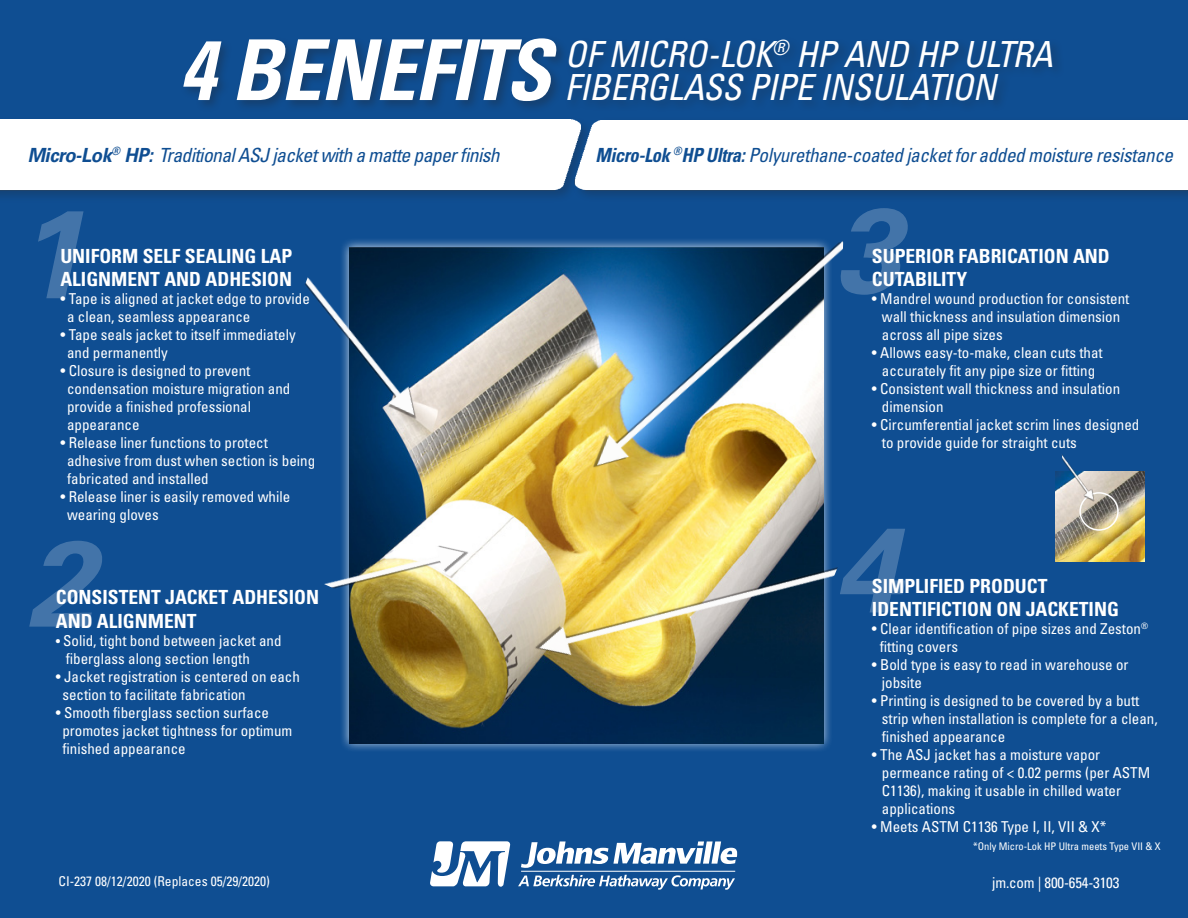
<style>
.page{position:relative;width:1188px;height:918px;background:#0f4e92}
.page>*{position:absolute;margin:0;border:0;box-sizing:border-box;transform-origin:0 0}
.t1{font:italic 700 124.5px "Univers LT Std";color:#fff}
.t2{font:italic 700 121.5px "Univers LT Std";color:#fff}
.t3{font:italic 700 120px "Univers LT Std";color:#fff}
.t4{font:italic 700 condensed 84px "Univers LT Std";letter-spacing:-.01em;color:#fff}
.t5{font:italic condensed 36px "Univers LT Std";letter-spacing:-.01em;color:#fff}
.t6{font:700 condensed 19.5px/23.4px "Univers LT Std";color:#fff}
.t7{font:italic condensed 19.5px "Univers LT Std";letter-spacing:-.02em;color:#0f4e92}
._10___Address{font:condensed 15px "Univers LT Std";color:#fff}
.t8{font:condensed 13.5px "Univers LT Std";color:#fff}
.t9{font:condensed 10.5px "Univers LT Std";color:#fff}
.s1{font-weight:700;font-stretch:normal}
.s2{font-size:13.5px}
.s3{font-weight:700}
</style>
<div class="page">
<div style="left:340px;top:238px;width:494px;height:515px;background:#fff;opacity:.75"></div>
<img style="left:349px;top:247px;width:238px;height:496px">
<div style="left:181px;top:35px;width:388px;height:79px;background:#231f20;opacity:.31"></div>
<img style="left:1056px;top:472px;width:88px;height:90px">
<div style="left:1082px;top:495px;width:55px;height:54px;background:#231f20;opacity:.75"></div>
<div style="left:1070px;top:483px;width:58px;height:57px;background:#fff;opacity:.75"></div>
<div style="left:1079px;top:492px;width:40px;height:39px;border:2px solid #fff;border-radius:50%"></div>
<svg style="left:521px;top:841px;width:216px;height:27px"></svg>
<svg style="left:430px;top:841px;width:80px;height:46px"></svg>
<svg style="left:518px;top:875px;width:217px;height:15px"></svg>
<hr style="left:521px;top:871px;width:214px;height:1px;background:#fff">
<div style="left:564px;top:36px;width:501px;height:77px;background:#104b8a"></div>
<img style="left:587px;top:238px;width:256px;height:232px">
<img style="left:528px;top:470px;width:310px;height:283px">
<img style="left:305px;top:250px;width:141px;height:174px">
<img style="left:324px;top:461px;width:150px;height:166px">
<img style="left:1061px;top:454px;width:50px;height:49px">
<div style="left:0;top:116px;width:593px;height:87px;background:#231f20;opacity:.25"></div>
<img style="left:0;top:120px;width:572px;height:80px">
<div style="left:572px;top:117px;width:616px;height:86px;background:#0f4c8e"></div>
<img style="left:573px;top:120px;width:615px;height:76px">
<p class="t4" style="left:179px;top:19px;width:373px">4 BENEFITS</p>
<p class="t5" style="left:565px;top:31px;width:490px">OF MICRO-LOK<sup>®</sup> HP AND HP ULTRA</p>
<p class="t5" style="left:565px;top:64px;width:433px">FIBERGLASS PIPE INSULATION</p>
<p class="t7" style="left:28px;top:142px;width:474px"><span class="s1">Micro-Lok</span><sup>®</sup> <span class="s1">HP:</span> Traditional ASJ jacket with a matte paper finish</p>
<h1 class="t1" style="left:14px;top:181px;width:71px">1</h1>
<p class="t6" style="left:60px;top:244px;width:233px">UNIFORM SELF SEALING LAP</p>
<p class="t6" style="left:60px;top:268px;width:233px">ALIGNMENT AND ADHESION</p>
<p class="_10___Address" style="left:60px;top:289px;width:251px">• Tape is aligned at jacket edge to provide</p>
<p class="_10___Address" style="left:67px;top:307px;width:185px">a clean, seamless appearance</p>
<p class="_10___Address" style="left:60px;top:325px;width:237px">• Tape seals jacket to itself immediately</p>
<p class="_10___Address" style="left:67px;top:343px;width:102px">and permanently</p>
<p class="_10___Address" style="left:60px;top:361px;width:191px">• Closure is designed to prevent</p>
<p class="_10___Address" style="left:67px;top:379px;width:225px">condensation moisture migration and</p>
<p class="_10___Address" style="left:67px;top:397px;width:186px">provide a finished professional</p>
<p class="_10___Address" style="left:67px;top:415px;width:74px">appearance</p>
<p class="_10___Address" style="left:60px;top:433px;width:209px">• Release liner functions to protect</p>
<p class="_10___Address" style="left:67px;top:451px;width:250px">adhesive from dust when section is being</p>
<p class="_10___Address" style="left:67px;top:469px;width:143px">fabricated and installed</p>
<p class="_10___Address" style="left:60px;top:487px;width:231px">• Release liner is easily removed while</p>
<p class="_10___Address" style="left:67px;top:505px;width:93px">wearing gloves</p>
<h2 class="t2" style="left:26px;top:513px;width:69px">2</h2>
<p class="t6" style="left:56px;top:586px;width:265px">CONSISTENT JACKET ADHESION<br>AND ALIGNMENT</p>
<p class="_10___Address" style="left:56px;top:631px;width:227px"><span class="s2">•</span> Solid, tight bond between jacket and</p>
<p class="_10___Address" style="left:66px;top:649px;width:186px">fiberglass along section length</p>
<p class="_10___Address" style="left:56px;top:667px;width:246px">• Jacket registration is centered on each</p>
<p class="_10___Address" style="left:62px;top:685px;width:185px">section to facilitate fabrication</p>
<p class="_10___Address" style="left:56px;top:703px;width:215px">• Smooth fiberglass section surface</p>
<p class="_10___Address" style="left:62px;top:721px;width:231px">promotes jacket tightness for optimum</p>
<p class="_10___Address" style="left:62px;top:739px;width:125px">finished appearance</p>
<p class="t7" style="left:595px;top:143px;width:579px"><span class="s3">Micro-Lok</span> <sup>®</sup><span class="s3">HP Ultra:</span> Polyurethane-coated jacket for added moisture resistance</p>
<h3 class="t3" style="left:834px;top:180px;width:68px">3</h3>
<p class="t6" style="left:872px;top:244px;width:239px">SUPERIOR FABRICATION AND</p>
<p class="t6" style="left:872px;top:268px;width:97px">CUTABILITY</p>
<p class="_10___Address" style="left:872px;top:289px;width:259px">• Mandrel wound production for consistent</p>
<p class="_10___Address" style="left:882px;top:307px;width:240px">wall thickness and insulation dimension</p>
<p class="_10___Address" style="left:882px;top:325px;width:122px">across all pipe sizes</p>
<p class="_10___Address" style="left:872px;top:343px;width:232px">• Allows easy-to-make, clean cuts that</p>
<p class="_10___Address" style="left:882px;top:361px;width:215px">accurately fit any pipe size or fitting</p>
<p class="_10___Address" style="left:872px;top:379px;width:250px">• Consistent wall thickness and insulation</p>
<p class="_10___Address" style="left:882px;top:397px;width:63px">dimension</p>
<p class="_10___Address" style="left:872px;top:415px;width:269px">• Circumferential jacket scrim lines designed</p>
<p class="_10___Address" style="left:882px;top:433px;width:196px">to provide guide for straight cuts</p>
<h3 class="t3" style="left:834px;top:500px;width:68px">4</h3>
<p class="t6" style="left:872px;top:574px;width:177px">SIMPLIFIED PRODUCT</p>
<p class="t6" style="left:872px;top:598px;width:249px">IDENTIFICTION ON JACKETING</p>
<p class="_10___Address" style="left:872px;top:619px;width:278px">• Clear identification of pipe sizes and Zeston<sup>®</sup></p>
<p class="_10___Address" style="left:880px;top:637px;width:80px">fitting covers</p>
<p class="_10___Address" style="left:872px;top:655px;width:258px">• Bold type is easy to read in warehouse or</p>
<p class="_10___Address" style="left:882px;top:673px;width:41px">jobsite</p>
<p class="_10___Address" style="left:872px;top:691px;width:269px">• Printing is designed to be covered by a butt</p>
<p class="_10___Address" style="left:882px;top:709px;width:277px">strip when installation is complete for a clean,</p>
<p class="_10___Address" style="left:882px;top:727px;width:125px">finished appearance</p>
<p class="_10___Address" style="left:872px;top:745px;width:230px">• The ASJ jacket has a moisture vapor</p>
<p class="_10___Address" style="left:882px;top:763px;width:270px">permeance rating of &lt; 0.02 perms (per ASTM</p>
<p class="_10___Address" style="left:882px;top:781px;width:241px">C1136), making it usable in chilled water</p>
<p class="_10___Address" style="left:882px;top:799px;width:75px">applications</p>
<p class="_10___Address" style="left:872px;top:817px;width:236px">• Meets ASTM C1136 Type I, II, VII &amp; X*</p>
<p class="t9" style="left:973px;top:840px;width:189px">*Only Micro-Lok HP Ultra meets Type VII &amp; X</p>
<p class="t8" style="left:58px;top:872px;width:213px">CI-237 08/12/2020 (Replaces 05/29/2020)</p>
<p class="_10___Address" style="left:992px;top:873px;width:129px">jm.com | 800-654-3103</p>
</div>
